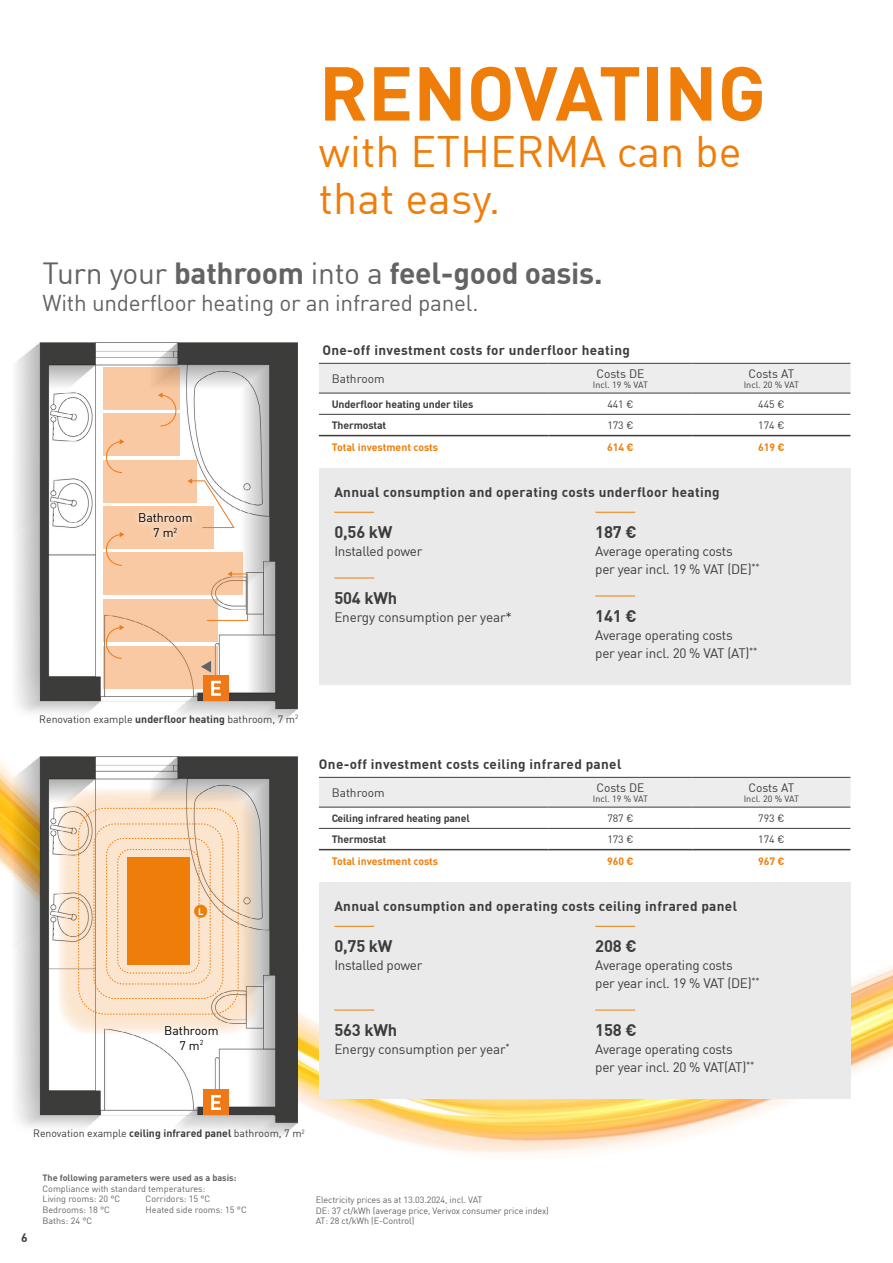
<style>
.page{position:relative;width:893px;height:1263px;background:#fff}
.page>*{position:absolute;margin:0;border:0;box-sizing:border-box;transform-origin:0 0}
.t1{font:700 75px "DIN";color:#ef7d0a}
.t2{font:43.2px/46.8px "DIN";color:#ef7d0a}
.t3{font:700 30px "DIN";letter-spacing:-.01em;color:#646363}
.t4{font:22.5px "DIN";letter-spacing:-.01em;color:#646363}
.t5{font:700 16.5px "DIN";letter-spacing:-.01em;color:#3c3c3b}
.t6{font:13.5px/18px "DIN";letter-spacing:-.02em;color:#3c3c3b}
.t7{font:700 13.5px "DIN";letter-spacing:.025em;color:#3c3c3b}
.t8{font:12.3px/14.9px "DIN";color:#000;text-align:center}
.t9{font:12px "DIN";color:#3c3c3b}
.t10{font:700 12px "DIN";color:#3c3c3b}
.t11{font:10.5px "DIN";color:#3c3c3b}
.t12{font:700 10.5px "DIN";letter-spacing:-.01em;color:#3c3c3b}
.t13{font:700 10.5px "DIN";color:#ef7d0a}
.t14{font:700 9.3px "DIN";color:#fff}
.t15{font:9px/10.8px "DIN";letter-spacing:-.01em;color:#646363}
.t16{font:9px "DIN";color:#3c3c3b}
.t17{font:700 9px "DIN";color:#646363}
.s1{font-weight:400}
.s2{font-weight:700}
</style>
<div class="page">
<img style="left:0;top:362px;width:893px;height:793px">
<div style="left:319px;top:468px;width:531px;height:216px;background:#eaeaea"></div>
<div style="left:319px;top:364px;width:531px;height:29px;background:#ededed"></div>
<hr style="left:319px;top:363px;width:230px;height:1px;background:#3c3c3b">
<hr style="left:549px;top:363px;width:143px;height:1px;background:#3c3c3b">
<hr style="left:692px;top:363px;width:158px;height:1px;background:#3c3c3b">
<hr style="left:319px;top:393px;width:230px;height:1px;background:#3c3c3b">
<hr style="left:549px;top:393px;width:143px;height:1px;background:#3c3c3b">
<hr style="left:692px;top:393px;width:158px;height:1px;background:#3c3c3b">
<hr style="left:319px;top:414px;width:230px;height:1px;background:#3c3c3b">
<hr style="left:549px;top:414px;width:143px;height:1px;background:#3c3c3b">
<hr style="left:692px;top:414px;width:158px;height:1px;background:#3c3c3b">
<hr style="left:319px;top:435px;width:230px;height:1px;background:#3c3c3b">
<hr style="left:549px;top:435px;width:143px;height:1px;background:#3c3c3b">
<hr style="left:692px;top:435px;width:158px;height:1px;background:#3c3c3b">
<img style="left:3px;top:342px;width:295px;height:396px">
<img style="left:40px;top:342px;width:257px;height:367px">
<svg style="left:103px;top:367px;width:76px;height:42px;background:#f4c59f"></svg>
<div style="left:103px;top:413px;width:76px;height:43px;background:#f8c9a3"></div>
<div style="left:103px;top:460px;width:93px;height:42px;background:#f8c9a3"></div>
<div style="left:103px;top:506px;width:110px;height:43px;background:#f8c9a3"></div>
<div style="left:103px;top:553px;width:140px;height:42px;background:#f8c9a3"></div>
<div style="left:103px;top:599px;width:114px;height:43px;background:#f8c9a3"></div>
<div style="left:103px;top:646px;width:114px;height:42px;background:#f8c9a3"></div>
<svg style="left:158px;top:392px;width:19px;height:35px"></svg>
<svg style="left:106px;top:439px;width:18px;height:34px"></svg>
<svg style="left:106px;top:532px;width:18px;height:34px"></svg>
<svg style="left:106px;top:625px;width:18px;height:34px"></svg>
<svg style="left:207px;top:571px;width:41px;height:50px"></svg>
<svg style="left:187px;top:478px;width:48px;height:50px"></svg>
<svg style="left:201px;top:661px;width:10px;height:11px"></svg>
<div style="left:203px;top:676px;width:26px;height:25px;background:#ef7918"></div>
<svg style="left:211px;top:681px;width:10px;height:15px"></svg>
<div style="left:132px;top:506px;width:67px;height:37px;background:#fff;opacity:.75"></div>
<hr style="left:334px;top:512px;width:40px;height:1px;background:#ef7d0a">
<hr style="left:334px;top:578px;width:40px;height:1px;background:#ef7d0a">
<hr style="left:595px;top:512px;width:40px;height:1px;background:#ef7d0a">
<hr style="left:595px;top:596px;width:40px;height:1px;background:#ef7d0a">
<img style="left:3px;top:756px;width:295px;height:396px">
<img style="left:40px;top:756px;width:258px;height:366px">
<div style="left:319px;top:778px;width:531px;height:29px;background:#ededed"></div>
<hr style="left:319px;top:777px;width:230px;height:1px;background:#3c3c3b">
<hr style="left:549px;top:777px;width:143px;height:1px;background:#3c3c3b">
<hr style="left:692px;top:777px;width:158px;height:1px;background:#3c3c3b">
<hr style="left:319px;top:807px;width:230px;height:1px;background:#3c3c3b">
<hr style="left:549px;top:807px;width:143px;height:1px;background:#3c3c3b">
<hr style="left:692px;top:807px;width:158px;height:1px;background:#3c3c3b">
<hr style="left:319px;top:828px;width:230px;height:1px;background:#3c3c3b">
<hr style="left:549px;top:828px;width:143px;height:1px;background:#3c3c3b">
<hr style="left:692px;top:828px;width:158px;height:1px;background:#3c3c3b">
<hr style="left:319px;top:849px;width:230px;height:1px;background:#3c3c3b">
<hr style="left:549px;top:849px;width:143px;height:1px;background:#3c3c3b">
<hr style="left:692px;top:849px;width:158px;height:1px;background:#3c3c3b">
<div style="left:203px;top:1090px;width:26px;height:25px;background:#ef7918"></div>
<svg style="left:211px;top:1095px;width:10px;height:15px"></svg>
<div style="left:319px;top:882px;width:531px;height:216px;background:#eaeaea"></div>
<hr style="left:334px;top:926px;width:40px;height:1px;background:#ef7d0a">
<hr style="left:334px;top:1010px;width:40px;height:1px;background:#ef7d0a">
<hr style="left:595px;top:926px;width:40px;height:1px;background:#ef7d0a">
<hr style="left:595px;top:1010px;width:40px;height:1px;background:#ef7d0a">
<svg style="left:58px;top:788px;width:200px;height:246px;background:#f0dfcd"></svg>
<svg style="left:78px;top:808px;width:161px;height:207px;background:#f6c99c"></svg>
<div style="left:194px;top:905px;width:13px;height:13px;background:#ef7d0a;border-radius:50%"></div>
<div style="left:158px;top:1018px;width:67px;height:39px;background:#fff;opacity:.75"></div>
<div style="left:158px;top:1019px;width:67px;height:37px;background:#fff;opacity:.75"></div>
<h1 class="t1" style="left:319px;top:44px;width:448px">RENOVATING</h1>
<h2 class="t2" style="left:319px;top:128px;width:424px">with ETHERMA can be that easy.</h2>
<h3 class="t3" style="left:43px;top:253px;width:561px"><span class="s1">Turn your</span> bathroom <span class="s1">into a</span> feel-good oasis.</h3>
<h3 class="t4" style="left:43px;top:289px;width:437px">With underfloor heating or an infrared panel.</h3>
<p class="t7" style="left:322px;top:342px;width:309px">One-off investment costs for underfloor heating</p>
<p class="t9" style="left:332px;top:371px;width:54px">Bathroom</p>
<p class="t9" style="left:596px;top:366px;width:50px">Costs DE</p>
<p class="t16" style="left:593px;top:379px;width:57px">Incl. 19 % VAT</p>
<p class="t9" style="left:748px;top:366px;width:47px">Costs AT</p>
<p class="t16" style="left:744px;top:379px;width:57px">Incl. 20 % VAT</p>
<p class="t12" style="left:332px;top:397px;width:143px">Underfloor heating under tiles</p>
<p class="t11" style="left:607px;top:397px;width:28px">441 €</p>
<p class="t11" style="left:758px;top:397px;width:28px">445 €</p>
<p class="t12" style="left:332px;top:418px;width:56px">Thermostat</p>
<p class="t11" style="left:607px;top:418px;width:28px">173 €</p>
<p class="t11" style="left:758px;top:418px;width:28px">174 €</p>
<p class="t13" style="left:332px;top:440px;width:108px">Total investment costs</p>
<p class="t13" style="left:607px;top:440px;width:28px">614 €</p>
<p class="t13" style="left:758px;top:440px;width:28px">619 €</p>
<p class="t8" style="left:138px;top:510px;width:56px">Bathroom<br>7 m<sup>2</sup></p>
<p class="t11" style="left:39px;top:713px;width:261px">Renovation example <span class="s2">underfloor heating</span> bathroom, 7 m<sup>2</sup></p>
<p class="t14" style="left:198px;top:905px;width:7px">L</p>
<p class="t8" style="left:164px;top:1023px;width:56px">Bathroom<br>7 m<sup>2</sup></p>
<p class="t7" style="left:334px;top:483px;width:387px">Annual consumption and operating costs underfloor heating</p>
<p class="t5" style="left:334px;top:521px;width:60px">0,56 kW</p>
<p class="t6" style="left:334px;top:542px;width:90px">Installed power</p>
<p class="t5" style="left:334px;top:587px;width:64px">504 kWh</p>
<p class="t6" style="left:334px;top:608px;width:179px">Energy consumption per year*</p>
<p class="t5" style="left:595px;top:521px;width:43px">187 €</p>
<p class="t6" style="left:595px;top:542px;width:166px">Average operating costs<br>per year incl. 19 % VAT (DE)<sup>**</sup></p>
<p class="t5" style="left:595px;top:605px;width:43px">141 €</p>
<p class="t6" style="left:595px;top:626px;width:164px">Average operating costs<br>per year incl. 20 % VAT (AT)<sup>**</sup></p>
<p class="t7" style="left:319px;top:756px;width:304px">One-off investment costs ceiling infrared panel</p>
<p class="t9" style="left:332px;top:785px;width:54px">Bathroom</p>
<p class="t9" style="left:596px;top:780px;width:50px">Costs DE</p>
<p class="t16" style="left:593px;top:793px;width:57px">Incl. 19 % VAT</p>
<p class="t9" style="left:748px;top:780px;width:47px">Costs AT</p>
<p class="t16" style="left:744px;top:793px;width:57px">Incl. 20 % VAT</p>
<p class="t12" style="left:332px;top:811px;width:140px">Ceiling infrared heating panel</p>
<p class="t11" style="left:607px;top:811px;width:28px">787 €</p>
<p class="t11" style="left:758px;top:811px;width:28px">793 €</p>
<p class="t12" style="left:332px;top:832px;width:56px">Thermostat</p>
<p class="t11" style="left:607px;top:832px;width:28px">173 €</p>
<p class="t11" style="left:758px;top:832px;width:28px">174 €</p>
<p class="t13" style="left:332px;top:854px;width:108px">Total investment costs</p>
<p class="t13" style="left:607px;top:854px;width:28px">960 €</p>
<p class="t13" style="left:758px;top:854px;width:28px">967 €</p>
<p class="t7" style="left:334px;top:897px;width:404px">Annual consumption and operating costs ceiling infrared panel</p>
<p class="t5" style="left:334px;top:935px;width:60px">0,75 kW</p>
<p class="t6" style="left:334px;top:956px;width:90px">Installed power</p>
<p class="t5" style="left:595px;top:935px;width:43px">208 €</p>
<p class="t6" style="left:595px;top:956px;width:166px">Average operating costs<br>per year incl. 19 % VAT (DE)<sup>**</sup></p>
<p class="t5" style="left:595px;top:1019px;width:43px">158 €</p>
<p class="t6" style="left:595px;top:1040px;width:161px">Average operating costs per year incl. 20 % VAT(AT)<sup>**</sup></p>
<p class="t5" style="left:334px;top:1019px;width:64px">563 kWh</p>
<p class="t6" style="left:334px;top:1040px;width:177px">Energy consumption per year<sup>*</sup></p>
<p class="t11" style="left:33px;top:1127px;width:273px">Renovation example <span class="s2">ceiling infrared panel</span> bathroom, 7 m<sup>2</sup></p>
<p class="t10" style="left:21px;top:1229px;width:8px">6</p>
<p class="t17" style="left:43px;top:1171px;width:195px">The following parameters were used as a basis:</p>
<p class="t15" style="left:43px;top:1183px;width:164px">Compliance with standard temperatures:<br>Living rooms: 20 °C<br>Bedrooms: 18 °C<br>Baths: 24 °C</p>
<p class="t15" style="left:146px;top:1193px;width:103px">Corridors: 15 °C<br>Heated side rooms: 15 °C</p>
<p class="t15" style="left:316px;top:1194px;width:235px">Electricity prices as at 13.03.2024, incl. VAT<br>DE: 37 ct/kWh (average price, Verivox consumer price index)<br>AT: 28 ct/kWh (E-Control)</p>
</div>
